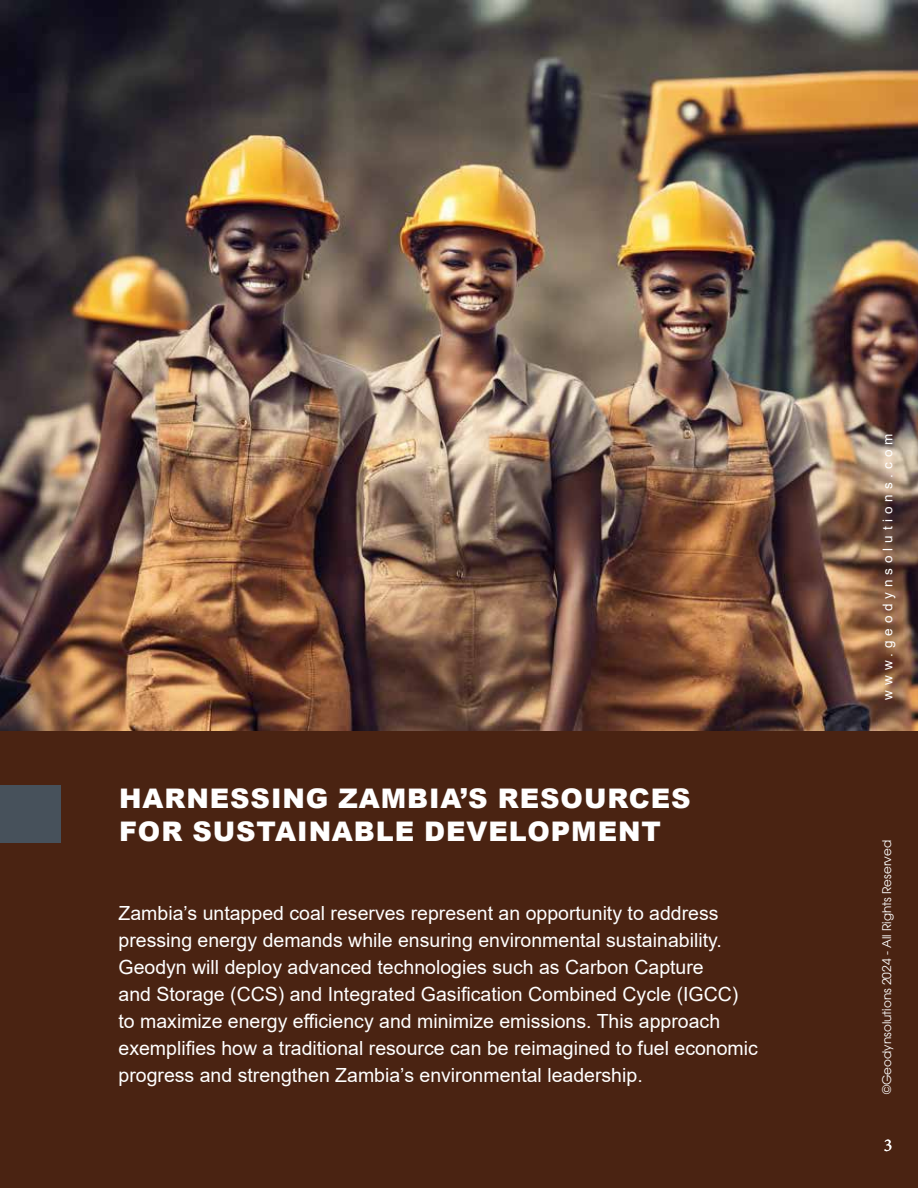
<style>
.page{position:relative;width:918px;height:1188px;background:#4a2312}
.page>*{position:absolute;margin:0;border:0;box-sizing:border-box;transform-origin:0 0}
.t1{font:900 27px/33px "Arial";letter-spacing:.035em;color:#fff}
.t2{font:19.5px/27px "Arial";color:#fff}
.t3{font:18px "Minion Pro";color:#fff}
.t4{font:13.5px "Arial";letter-spacing:.36em;color:#fff}
.t5{font:12px "Avant Garde";color:#fff}
</style>
<div class="page">
<img style="left:0;top:0;width:918px;height:730px">
<div style="left:0;top:785px;width:61px;height:57px;background:#47515b"></div>
<h1 class="t1" style="left:119px;top:781px;width:573px">HARNESSING ZAMBIA’S RESOURCES<br>FOR SUSTAINABLE DEVELOPMENT</h1>
<p class="t2" style="left:119px;top:900px;width:641px">Zambia’s untapped coal reserves represent an opportunity to address pressing energy demands while ensuring environmental sustainability.<br>Geodyn will deploy advanced technologies such as Carbon Capture<br>and Storage (CCS) and Integrated Gasification Combined Cycle (IGCC) to maximize energy efficiency and minimize emissions. This approach exemplifies how a traditional resource can be reimagined to fuel economic progress and strengthen Zambia’s environmental leadership.</p>
<p class="t4" style="left:878px;top:700px;width:267px;rotate:-90deg">www.geodynsolutions.com</p>
<p class="t5" style="left:880px;top:1094px;width:256px;rotate:-90deg">©Geodynsolutions 2024 - All Rights Reserved</p>
<p class="t3" style="left:884px;top:1133px;width:10px">3</p>
</div>
